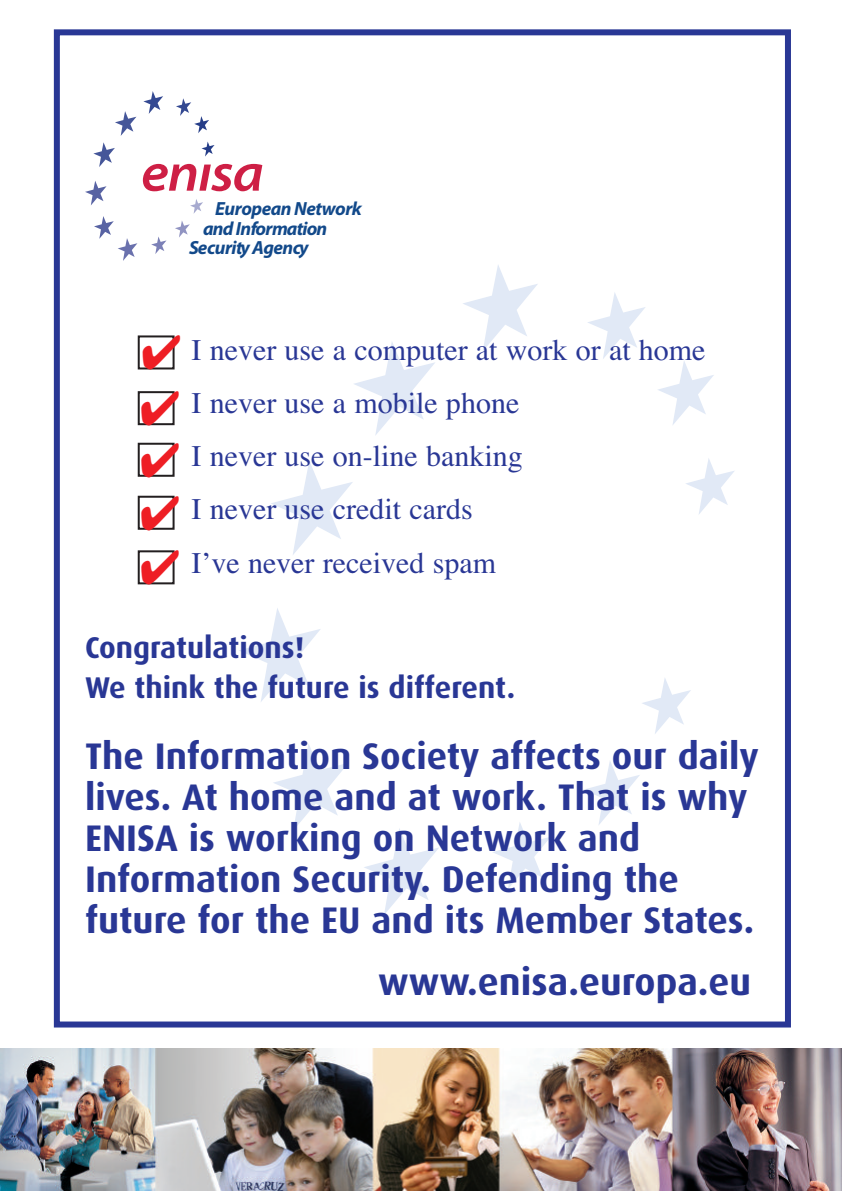
<style>
.page{position:relative;width:842px;height:1191px;background:#fff}
.page>*{position:absolute;margin:0;border:0;box-sizing:border-box;transform-origin:0 0}
.t1{font:48px/53.6px "Zapf Dingbats";color:#ee1e24;text-align:justify}
.t2{font:700 38px "Dax";color:#293795}
.t3{font:700 37px/41px "Dax";color:#293795}
.t4{font:30px/53px "Times";color:#293795}
.t5{font:700 30px/40.1px "Dax";color:#293795}
.t6{font:italic 700 19.1px "Myriad Pro";letter-spacing:-.025em;color:#12498a}
</style>
<div class="page">
<svg style="left:239px;top:608px;width:82px;height:94px"></svg>
<svg style="left:354px;top:342px;width:81px;height:93px"></svg>
<svg style="left:463px;top:265px;width:75px;height:86px"></svg>
<svg style="left:588px;top:292px;width:57px;height:67px"></svg>
<svg style="left:658px;top:361px;width:56px;height:64px"></svg>
<svg style="left:686px;top:458px;width:48px;height:56px"></svg>
<svg style="left:271px;top:461px;width:82px;height:94px"></svg>
<svg style="left:273px;top:744px;width:75px;height:86px"></svg>
<svg style="left:493px;top:822px;width:57px;height:67px"></svg>
<svg style="left:584px;top:761px;width:56px;height:64px"></svg>
<svg style="left:364px;top:828px;width:75px;height:87px"></svg>
<svg style="left:642px;top:678px;width:49px;height:56px"></svg>
<div style="left:54px;top:29px;width:737px;height:998px;border:6px solid #293795"></div>
<img style="left:0;top:1048px;width:842px;height:143px">
<div style="left:138px;top:335px;width:37px;height:34px;border:2px solid #231f20"></div>
<div style="left:138px;top:391px;width:37px;height:34px;border:2px solid #231f20"></div>
<div style="left:138px;top:443px;width:37px;height:34px;border:2px solid #231f20"></div>
<div style="left:138px;top:496px;width:37px;height:34px;border:2px solid #231f20"></div>
<div style="left:138px;top:550px;width:37px;height:34px;border:2px solid #231f20"></div>
<svg style="left:85px;top:181px;width:22px;height:24px"></svg>
<svg style="left:115px;top:111px;width:21px;height:25px"></svg>
<svg style="left:143px;top:91px;width:20px;height:23px"></svg>
<svg style="left:176px;top:98px;width:33px;height:35px"></svg>
<svg style="left:202px;top:142px;width:13px;height:14px"></svg>
<svg style="left:93px;top:142px;width:22px;height:25px"></svg>
<svg style="left:151px;top:236px;width:15px;height:18px"></svg>
<svg style="left:175px;top:221px;width:15px;height:16px"></svg>
<svg style="left:94px;top:216px;width:43px;height:45px"></svg>
<svg style="left:190px;top:199px;width:13px;height:15px"></svg>
<svg style="left:143px;top:164px;width:119px;height:27px"></svg>
<svg style="left:141px;top:335px;width:34px;height:90px"></svg>
<p class="t6" style="left:215px;top:202px;width:148px">European Network</p>
<p class="t6" style="left:203px;top:221px;width:126px">and Information</p>
<p class="t6" style="left:189px;top:240px;width:121px">Security Agency</p>
<p class="t1" style="left:140px;top:434px;width:42px">✔ ✔ ✔</p>
<p class="t4" style="left:191px;top:323px;width:516px">I never use a computer at work or at home<br>I never use a mobile phone<br>I never use on-line banking<br>I never use credit cards<br>I’ve never received spam</p>
<p class="t5" style="left:85px;top:629px;width:432px">Congratulations!<br>We think the future is different.</p>
<p class="t3" style="left:85px;top:737px;width:675px">The Information Society affects our daily lives. At home and at work. That is why ENISA is working on Network and Information Security. Defending the future for the EU and its Member States.</p>
<p class="t2" style="left:378px;top:965px;width:374px">www.enisa.europa.eu</p>
</div>
